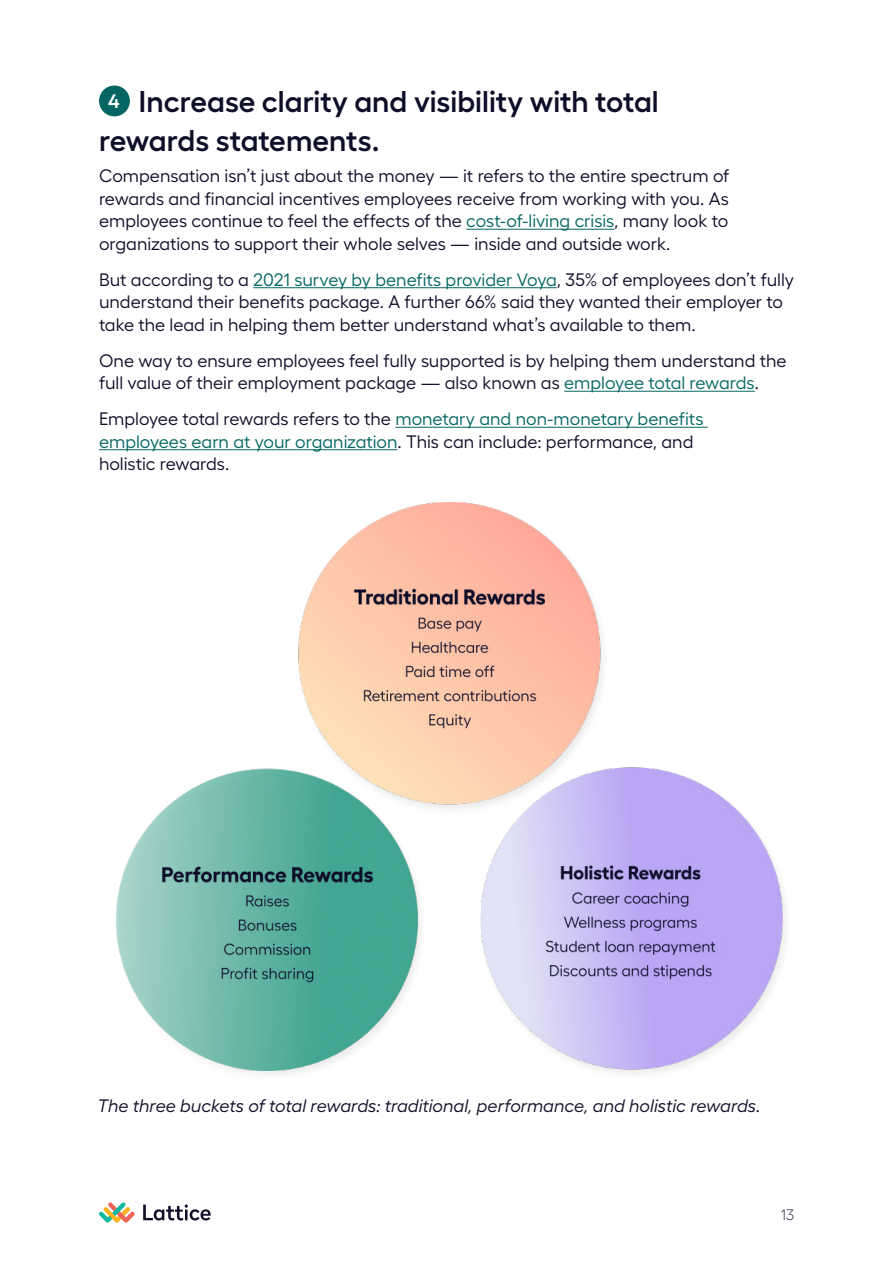
<style>
.page{position:relative;width:893px;height:1263px;background:#fff}
.page>*{position:absolute;margin:0;border:0;box-sizing:border-box;transform-origin:0 0}
._1_1_-_H2_20_23{font:600 30px/39px "Hellix";color:#0e0e29}
._7_0_-_Circle_Number{font:600 19.5px "Hellix";color:#fff}
._2_0_-_Body{font:18px/22.5px "Hellix";color:#0e0e29}
._2_3_-_Caption{font:italic 18px "Hellix";letter-spacing:-.005em;color:#0e0e29}
.t1{font:300 15px "Hellix";color:#0e0e29}
.s1{color:#046663}
</style>
<div class="page">
<svg style="left:143px;top:1204px;width:68px;height:16px"></svg>
<svg style="left:99px;top:1202px;width:36px;height:21px"></svg>
<img style="left:116px;top:503px;width:670px;height:567px">
<hr style="left:466px;top:229px;width:148px;height:1px;background:#046663">
<hr style="left:253px;top:287px;width:304px;height:1px;background:#046663">
<hr style="left:564px;top:391px;width:191px;height:1px;background:#046663">
<hr style="left:395px;top:427px;width:313px;height:1px;background:#046663">
<hr style="left:99px;top:449px;width:299px;height:1px;background:#046663">
<div style="left:99px;top:86px;width:31px;height:30px;background:#046663;border-radius:50%"></div>
<p class="_1_1_-_H2_20_23" style="left:99px;top:79px;width:561px;text-indent:40px">Increase clarity and visibility with total rewards statements.</p>
<p class="_2_0_-_Body" style="left:99px;top:163px;width:632px;text-align:justify">Compensation isn’t just about the money — it refers to the entire spectrum of rewards and financial incentives employees receive from working with you. As employees continue to feel the effects of the <span class="s1">cost-of-living crisis</span>, many look to organizations to support their whole selves — inside and outside work.</p>
<p class="_2_0_-_Body" style="left:99px;top:267px;width:696px">But according to a <span class="s1">2021 survey by benefits provider Voya</span>, 35% of employees don’t fully understand their benefits package. A further 66% said they wanted their employer to take the lead in helping them better understand what’s available to them.</p>
<p class="_2_0_-_Body" style="left:99px;top:348px;width:689px">One way to ensure employees feel fully supported is by helping them understand the full value of their employment package — also known as <span class="s1">employee total rewards</span>.</p>
<p class="_2_0_-_Body" style="left:99px;top:406px;width:606px">Employee total rewards refers to the <span class="s1">monetary and non-monetary benefits employees earn at your organization</span>. This can include: performance, and holistic rewards.</p>
<p class="_7_0_-_Circle_Number" style="left:108px;top:85px;width:13px">4</p>
<p class="_2_3_-_Caption" style="left:98px;top:1092px;width:665px">The three buckets of total rewards: traditional, performance, and holistic rewards.</p>
<p class="t1" style="left:781px;top:1204px;width:15px">13</p>
</div>
